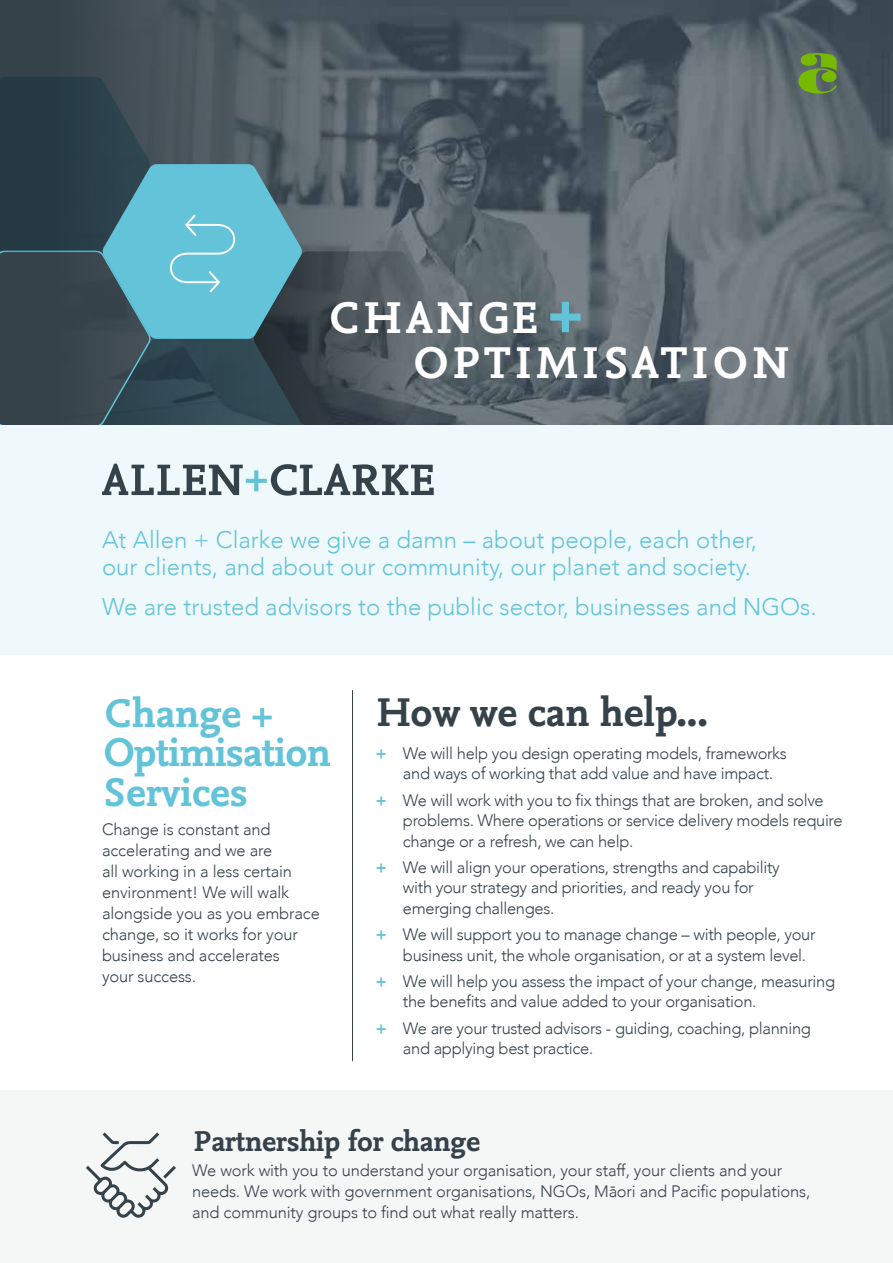
<style>
.page{position:relative;width:893px;height:1263px;background:#fff}
.page>*{position:absolute;margin:0;border:0;box-sizing:border-box;transform-origin:0 0}
.t1{font:700 46.65px/45.2px "Nexus Mix Pro";letter-spacing:.06em;color:#fff}
.t2{font:700 42px/39px "Nexus Mix Pro";color:#62c3d9}
.t3{font:700 42px "Nexus Mix Pro";color:#36424a}
.t4{font:700 30px "Nexus Mix Pro";letter-spacing:-.01em;color:#36424a}
.t5{font:300 24px/27px "Avenir";color:#62c3d9}
.t6{font:300 16.5px/21px "Avenir";letter-spacing:-.02em;color:#36424a}
.s1{font-size:63.15px;color:#62c3d9}
.s2{font-weight:800;color:#62c3d9}
</style>
<div class="page">
<img style="left:0;top:0;width:893px;height:424px">
<svg style="left:0;top:77px;width:453px;height:347px;background:#48636e"></svg>
<div style="left:0;top:1091px;width:893px;height:172px;background:#f5f6f6"></div>
<svg style="left:86px;top:1132px;width:90px;height:86px"></svg>
<hr style="left:352px;top:690px;width:1px;height:371px;background:#36424a">
<svg style="left:798px;top:53px;width:39px;height:41px;background:#69952d"></svg>
<div style="left:0;top:425px;width:893px;height:230px;background:#eff9fb"></div>
<svg style="left:102px;top:464px;width:332px;height:32px"></svg>
<h1 class="t1" style="left:412px;top:293px;width:380px;text-indent:-84px">CHANGE <span class="s1">+<br></span>OPTIMISATION</h1>
<h3 class="t5" style="left:102px;top:526px;width:657px">At Allen + Clarke we give a damn – about people, each other, our clients, and about our community, our planet and society.</h3>
<h3 class="t5" style="left:102px;top:593px;width:716px">We are trusted advisors to the public sector, businesses and NGOs.</h3>
<h2 class="t2" style="left:102px;top:693px;width:230px">Change +<br>Optimisation<br>Services</h2>
<p class="t6" style="left:102px;top:819px;width:219px">Change is constant and accelerating and we are<br>all working in a less certain environment! We will walk alongside you as you embrace change, so it works for your business and accelerates<br>your success.</p>
<h2 class="t3" style="left:376px;top:681px;width:334px">How we can help...</h2>
<p class="t6" style="left:403px;top:743px;width:385px;line-height:20.2px;text-indent:-27px"><span class="s2">+</span> We will help you design operating models, frameworks and ways of working that add value and have impact.</p>
<p class="t6" style="left:403px;top:790px;width:441px;line-height:20.2px;text-indent:-27px"><span class="s2">+</span> We will work with you to fix things that are broken, and solve problems. Where operations or service delivery models require change or a refresh, we can help.</p>
<p class="t6" style="left:403px;top:857px;width:378px;line-height:20.2px;text-indent:-27px"><span class="s2">+</span> We will align your operations, strengths and capability with your strategy and priorities, and ready you for emerging challenges.</p>
<p class="t6" style="left:403px;top:924px;width:414px;line-height:20.2px;text-indent:-27px"><span class="s2">+</span> We will support you to manage change – with people, your business unit, the whole organisation, or at a system level.</p>
<p class="t6" style="left:403px;top:971px;width:434px;line-height:20.2px;text-indent:-27px"><span class="s2">+</span> We will help you assess the impact of your change, measuring the benefits and value added to your organisation.</p>
<p class="t6" style="left:403px;top:1018px;width:409px;line-height:20.2px;text-indent:-27px"><span class="s2">+</span> We are your trusted advisors - guiding, coaching, planning and applying best practice.</p>
<h3 class="t4" style="left:194px;top:1118px;width:288px">Partnership for change</h3>
<p class="t6" style="left:192px;top:1160px;width:620px">We work with you to understand your organisation, your staff, your clients and your needs. We work with government organisations, NGOs, Ma-ori and Pacific populations, and community groups to find out what really matters.</p>
</div>
